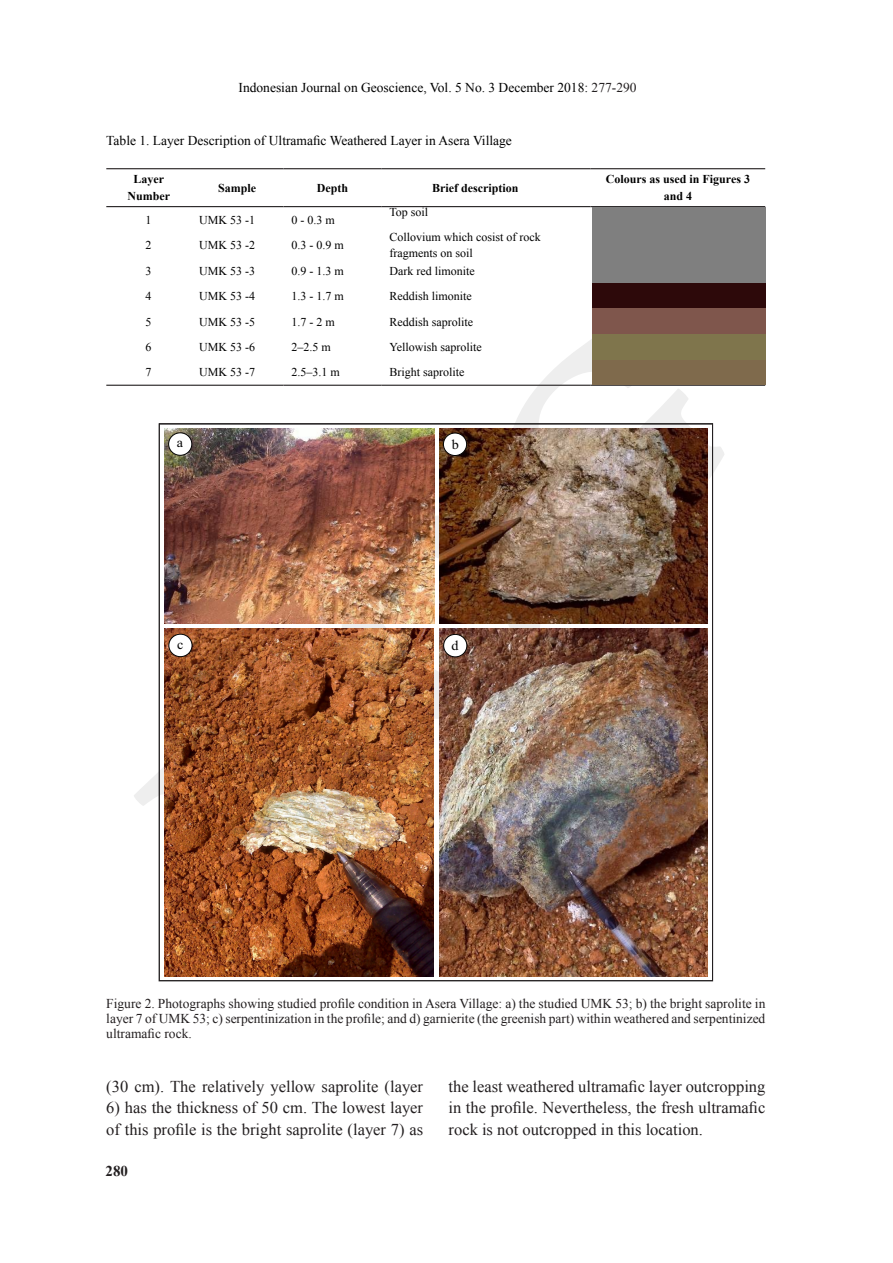
<style>
.page{position:relative;width:893px;height:1263px;background:#fff}
.page>*{position:absolute;margin:0;border:0;box-sizing:border-box;transform-origin:0 0}
.t1{font:16.5px/21.8px "Times New Roman";color:#231f20}
.t2{font:700 15px "Times New Roman";color:#231f20}
.t3{font:13.65px "Times New Roman";color:#030303}
.t4{font:13.5px/15px "Times New Roman";color:#231f20;text-align:justify}
.t5{font:13.5px "Times New Roman";color:#000}
.t6{font:12px/16.5px "Times New Roman";color:#000}
.t7{font:700 12px/16.5px "Times New Roman";color:#000;text-align:center}
.s1{color:#231f20}
</style>
<div class="page">
<img style="left:164px;top:428px;width:270px;height:195px">
<div style="left:169px;top:433px;width:23px;height:22px;background:#fff;border-radius:50%"></div>
<div style="left:168px;top:433px;width:24px;height:22px;border:1px solid #030303;border-radius:50%"></div>
<img style="left:439px;top:428px;width:268px;height:195px">
<div style="left:443px;top:433px;width:24px;height:22px;background:#fff;border-radius:50%"></div>
<div style="left:443px;top:433px;width:24px;height:23px;border:1px solid #030303;border-radius:50%"></div>
<img style="left:164px;top:628px;width:270px;height:348px">
<div style="left:169px;top:634px;width:23px;height:23px;background:#fff;border-radius:50%"></div>
<div style="left:169px;top:634px;width:23px;height:23px;border:1px solid #030303;border-radius:50%"></div>
<img style="left:439px;top:628px;width:268px;height:348px">
<div style="left:444px;top:634px;width:23px;height:23px;background:#fff;border-radius:50%"></div>
<div style="left:443px;top:634px;width:24px;height:23px;border:1px solid #030303;border-radius:50%"></div>
<hr style="left:106px;top:385px;width:85px;height:1px;background:#231f20">
<hr style="left:191px;top:385px;width:92px;height:1px;background:#231f20">
<hr style="left:283px;top:385px;width:98px;height:1px;background:#231f20">
<hr style="left:381px;top:385px;width:210px;height:1px;background:#231f20">
<hr style="left:591px;top:385px;width:174px;height:1px;background:#231f20">
<hr style="left:106px;top:168px;width:85px;height:1px;background:#231f20">
<hr style="left:191px;top:168px;width:92px;height:1px;background:#231f20">
<hr style="left:283px;top:168px;width:98px;height:1px;background:#231f20">
<hr style="left:381px;top:168px;width:210px;height:1px;background:#231f20">
<hr style="left:591px;top:168px;width:174px;height:1px;background:#231f20">
<hr style="left:106px;top:206px;width:85px;height:1px;background:#231f20">
<hr style="left:191px;top:206px;width:92px;height:1px;background:#231f20">
<hr style="left:283px;top:206px;width:98px;height:1px;background:#231f20">
<hr style="left:381px;top:206px;width:210px;height:1px;background:#231f20">
<hr style="left:591px;top:206px;width:174px;height:1px;background:#231f20">
<div style="left:592px;top:232px;width:173px;height:51px;background:#7f7f7f"></div>
<div style="left:592px;top:283px;width:173px;height:25px;background:#2d090a"></div>
<div style="left:592px;top:308px;width:173px;height:26px;background:#7f564c"></div>
<div style="left:592px;top:334px;width:173px;height:26px;background:#7f754c"></div>
<div style="left:592px;top:360px;width:173px;height:25px;background:#7f6a4c"></div>
<p class="t5" style="left:239px;top:78px;width:400px">Indonesian Journal on Geoscience, Vol. 5 No. 3 December 2018: <span class="s1">277-290</span></p>
<p class="t5" style="left:106px;top:131px;width:407px">Table 1. Layer Description of Ultramafic Weathered Layer in Asera Village</p>
<p class="t7" style="left:127px;top:171px;width:44px">Layer<br>Number</p>
<p class="t7" style="left:218px;top:179px;width:40px">Sample</p>
<p class="t7" style="left:317px;top:179px;width:33px">Depth</p>
<p class="t7" style="left:432px;top:179px;width:88px">Brief description</p>
<p class="t7" style="left:606px;top:171px;width:146px">Colours as used in Figures 3 and 4</p>
<p class="t6" style="left:146px;top:211px;width:7px">1</p>
<p class="t6" style="left:199px;top:211px;width:57px">UMK 53 -1</p>
<p class="t6" style="left:292px;top:211px;width:45px">0 - 0.3 m</p>
<p class="t6" style="left:389px;top:203px;width:40px">Top soil</p>
<p class="t6" style="left:146px;top:236px;width:7px">2</p>
<p class="t6" style="left:199px;top:236px;width:57px">UMK 53 -2</p>
<p class="t6" style="left:292px;top:236px;width:54px">0.3 - 0.9 m</p>
<p class="t6" style="left:389px;top:228px;width:153px">Collovium which cosist of rock fragments on soil</p>
<p class="t6" style="left:146px;top:262px;width:7px">3</p>
<p class="t6" style="left:199px;top:262px;width:57px">UMK 53 -3</p>
<p class="t6" style="left:292px;top:262px;width:54px">0.9 - 1.3 m</p>
<p class="t6" style="left:389px;top:262px;width:87px">Dark red limonite</p>
<p class="t6" style="left:146px;top:287px;width:7px">4</p>
<p class="t6" style="left:199px;top:287px;width:57px">UMK 53 -4</p>
<p class="t6" style="left:292px;top:287px;width:54px">1.3 - 1.7 m</p>
<p class="t6" style="left:389px;top:287px;width:84px">Reddish limonite</p>
<p class="t6" style="left:146px;top:313px;width:7px">5</p>
<p class="t6" style="left:199px;top:313px;width:57px">UMK 53 -5</p>
<p class="t6" style="left:292px;top:313px;width:45px">1.7 - 2 m</p>
<p class="t6" style="left:389px;top:313px;width:85px">Reddish saprolite</p>
<p class="t6" style="left:146px;top:338px;width:7px">6</p>
<p class="t6" style="left:199px;top:338px;width:57px">UMK 53 -6</p>
<p class="t6" style="left:292px;top:338px;width:41px">2–2.5 m</p>
<p class="t6" style="left:389px;top:338px;width:94px">Yellowish saprolite</p>
<p class="t6" style="left:146px;top:364px;width:7px">7</p>
<p class="t6" style="left:199px;top:364px;width:57px">UMK 53 -7</p>
<p class="t6" style="left:292px;top:364px;width:50px">2.5–3.1 m</p>
<p class="t6" style="left:389px;top:364px;width:76px">Bright saprolite</p>
<p class="t3" style="left:177px;top:433px;width:8px">a</p>
<p class="t3" style="left:452px;top:435px;width:9px">b</p>
<p class="t3" style="left:177px;top:635px;width:8px">c</p>
<p class="t3" style="left:451px;top:637px;width:9px">d</p>
<p class="t4" style="left:106px;top:996px;width:661px">Figure 2. Photographs showing studied profile condition in Asera Village: a) the studied UMK 53; b) the bright saprolite in layer 7 of UMK 53; c) serpentinization in the profile; and d) garnierite (the greenish part) within weathered and serpentinized ultramafic rock.</p>
<p class="t1" style="left:106px;top:1075px;width:318px">(30 cm). The relatively yellow saprolite (layer</p>
<p class="t1" style="left:106px;top:1096px;width:318px">6) has the thickness of 50 cm. The lowest layer of this profile is the bright saprolite (layer 7) as</p>
<p class="t2" style="left:106px;top:1160px;width:24px">280</p>
<p class="t1" style="left:449px;top:1075px;width:318px;text-align:justify">the least weathered ultramafic layer outcropping in the profile. Nevertheless, the fresh ultramafic rock is not outcropped in this location.</p>
</div>
